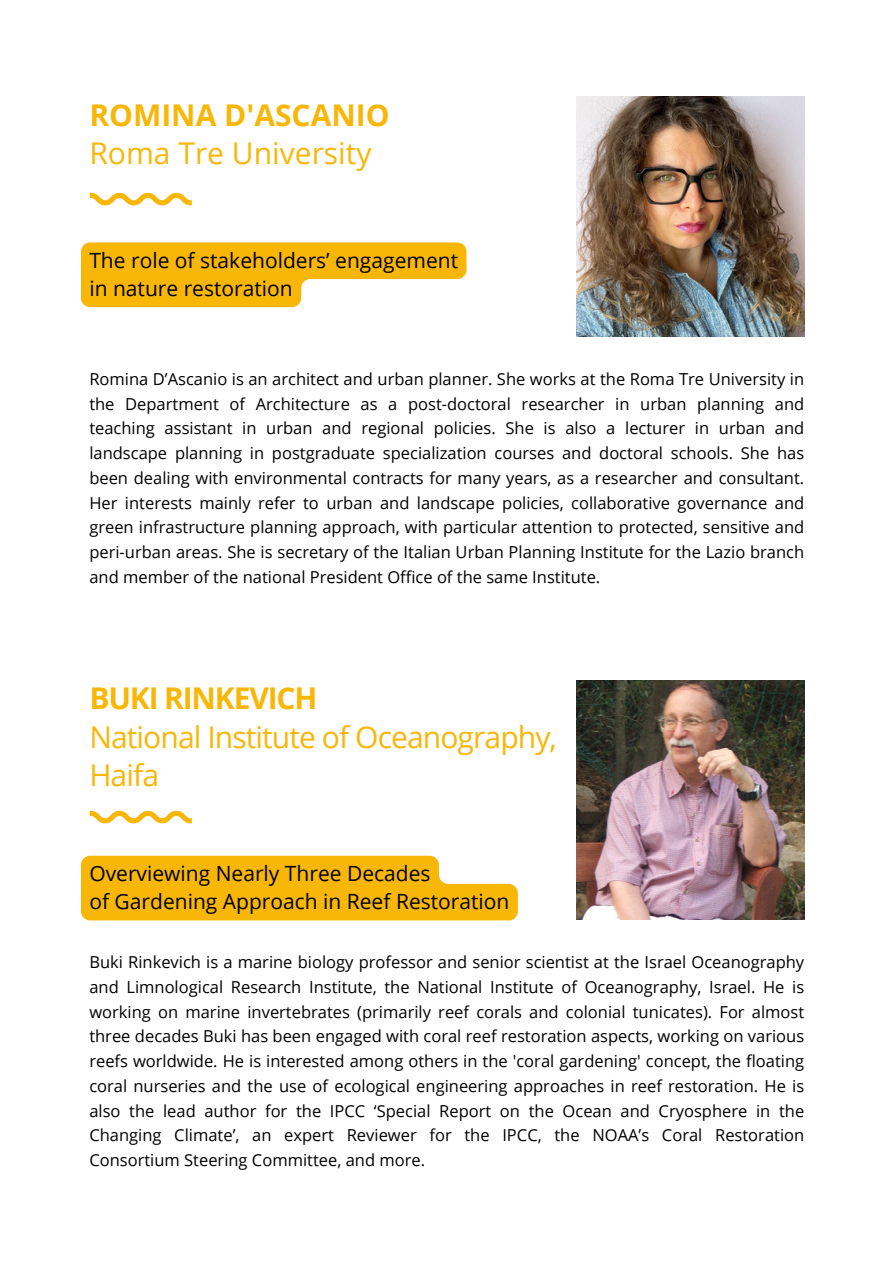
<style>
.page{position:relative;width:894px;height:1264px;background:#fff}
.page>*{position:absolute;margin:0;border:0;box-sizing:border-box;transform-origin:0 0}
.t1{font:30px/38.2px "Open Sans";letter-spacing:-.03em;color:#f8b607}
.t2{font:30px/38.2px "Open Sans";color:#f8b607}
.t3{font:700 30px "Open Sans";letter-spacing:-.04em;color:#f8b607}
.t4{font:21px/28.2px "Open Sans";color:#000}
.t5{font:16.5px/24.8px "Open Sans";color:#000;text-align:justify}
.s1{font-weight:700}
</style>
<div class="page">
<svg style="left:90px;top:193px;width:102px;height:12px"></svg>
<img style="left:576px;top:97px;width:228px;height:239px">
<svg style="left:81px;top:242px;width:385px;height:65px"></svg>
<svg style="left:90px;top:810px;width:102px;height:13px"></svg>
<img style="left:576px;top:680px;width:228px;height:239px">
<svg style="left:81px;top:855px;width:436px;height:65px;background:#f8bc1d"></svg>
<p class="t2" style="left:89px;top:95px;width:302px"><span class="s1">ROMINA D'ASCANIO<br></span>Roma Tre University</p>
<p class="t4" style="left:89px;top:246px;width:370px">The role of stakeholders’ engagement in nature restoration</p>
<h2 class="t5" style="left:89px;top:366px;width:716px">Romina D’Ascanio is an architect and urban planner. She works at the Roma Tre University in the Department of Architecture as a post-doctoral researcher in urban planning and teaching assistant in urban and regional policies. She is also a lecturer in urban and landscape planning in postgraduate specialization courses and doctoral schools. She has been dealing with environmental contracts for many years, as a researcher and consultant.<br>Her interests mainly refer to urban and landscape policies, collaborative governance and green infrastructure planning approach, with particular attention to protected, sensitive and peri-urban areas. She is secretary of the Italian Urban Planning Institute for the Lazio branch and member of the national President Office of the same Institute.</h2>
<h1 class="t3" style="left:89px;top:677px;width:229px">BUKI RINKEVICH</h1>
<h1 class="t1" style="left:89px;top:716px;width:469px">National Institute of Oceanography,<br>Haifa</h1>
<h2 class="t4" style="left:89px;top:859px;width:421px">Overviewing Nearly Three Decades<br>of Gardening Approach in Reef Restoration</h2>
<p class="t5" style="left:89px;top:949px;width:716px">Buki Rinkevich is a marine biology professor and senior scientist at the Israel Oceanography and Limnological Research Institute, the National Institute of Oceanography, Israel. He is working on marine invertebrates (primarily reef corals and colonial tunicates). For almost three decades Buki has been engaged with coral reef restoration aspects, working on various reefs worldwide. He is interested among others in the 'coral gardening' concept, the floating coral nurseries and the use of ecological engineering approaches in reef restoration. He is also the lead author for the IPCC ‘Special Report on the Ocean and Cryosphere in the Changing Climate’, an expert Reviewer for the IPCC, the NOAA’s Coral Restoration Consortium Steering Committee, and more.</p>
</div>
